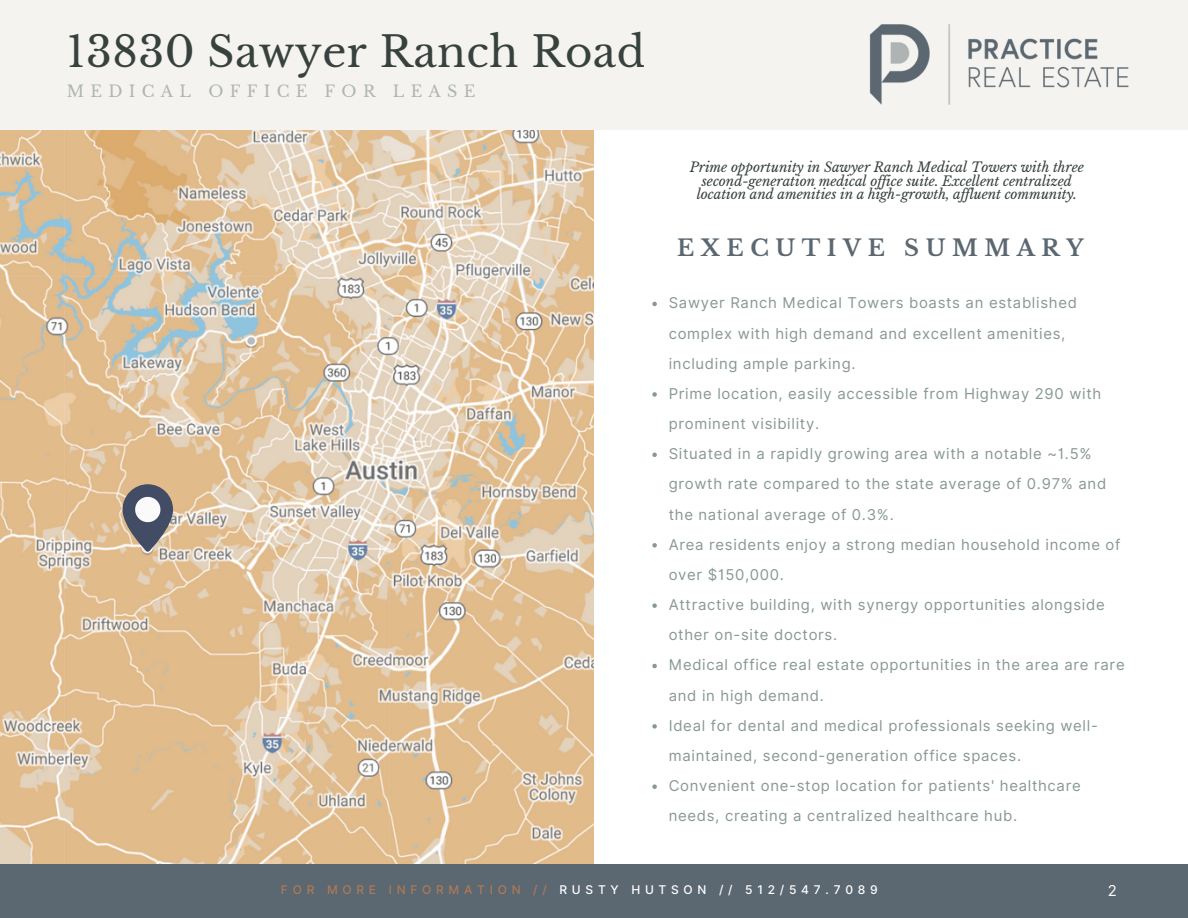
<style>
.page{position:relative;width:1188px;height:918px;background:#fff}
.page>*{position:absolute;margin:0;border:0;box-sizing:border-box;transform-origin:0 0}
.t1{font:42px "Libre Baskerville";letter-spacing:.01em;color:#37423f}
.t2{font:700 22.5px "Libre Baskerville";letter-spacing:.29em;color:#5b6771}
.t3{font:15.9px "Libre Baskerville";letter-spacing:.395em;color:#aeb5b4}
.t4{font:15px "Inter";color:#fff}
.t5{font:14.85px/30.2px "Inter";letter-spacing:.045em;color:#889893}
.t6{font:italic 13.5px/13.5px "Libre Baskerville";letter-spacing:-.005em;color:#37423f;text-align:center}
.t7{font:500 12px "Inter";letter-spacing:.395em;color:#fff}
.s1{color:#ae7a56}
</style>
<div class="page">
<img style="left:0;top:129px;width:594px;height:735px">
<svg style="left:123px;top:484px;width:50px;height:68px;background:#8e8b8d"></svg>
<div style="left:0;top:864px;width:1188px;height:54px;background:#5b6771"></div>
<div style="left:0;top:0;width:1188px;height:129px;background:#f5f3ef"></div>
<img style="left:869px;top:24px;width:260px;height:81px">
<svg style="left:652px;top:302px;width:5px;height:4px"></svg>
<svg style="left:652px;top:392px;width:5px;height:5px"></svg>
<svg style="left:652px;top:453px;width:5px;height:4px"></svg>
<svg style="left:652px;top:543px;width:5px;height:5px"></svg>
<svg style="left:652px;top:603px;width:5px;height:5px"></svg>
<svg style="left:652px;top:664px;width:5px;height:4px"></svg>
<svg style="left:652px;top:724px;width:5px;height:5px"></svg>
<svg style="left:652px;top:784px;width:5px;height:5px"></svg>
<p class="t1" style="left:67px;top:26px;width:580px">13830 Sawyer Ranch Road</p>
<p class="t3" style="left:67px;top:82px;width:410px">MEDICAL OFFICE FOR LEASE</p>
<p class="t6" style="left:690px;top:161px;width:396px">Prime opportunity in Sawyer Ranch Medical Towers with three second-generation medical of ice suite. Excellent centralized location and amenities in a high-growth, af luent community.</p>
<p class="t2" style="left:677px;top:235px;width:408px">EXECUTIVE SUMMARY</p>
<h2 class="t5" style="left:669px;top:288px;width:410px">Sawyer Ranch Medical Towers boasts an established complex with high demand and excellent amenities, including ample parking.</h2>
<p class="t5" style="left:669px;top:378px;width:434px">Prime location, easily accessible from Highway 290 with prominent visibility.</p>
<p class="t5" style="left:669px;top:439px;width:439px">Situated in a rapidly growing area with a notable ~1.5% growth rate compared to the state average of 0.97% and the national average of 0.3%.</p>
<p class="t5" style="left:669px;top:529px;width:453px">Area residents enjoy a strong median household income of over $150,000.</p>
<p class="t5" style="left:669px;top:590px;width:437px">Attractive building, with synergy opportunities alongside other on-site doctors.</p>
<p class="t5" style="left:669px;top:650px;width:457px">Medical office real estate opportunities in the area are rare and in high demand.</p>
<p class="t5" style="left:669px;top:710px;width:431px">Ideal for dental and medical professionals seeking well&shy;maintained, second-generation office spaces.</p>
<p class="t5" style="left:669px;top:771px;width:414px">Convenient one-stop location for patients' healthcare needs, creating a centralized healthcare hub.</p>
<h1 class="t7" style="left:281px;top:882px;width:598px"><span class="s1">FOR MORE INFORMATION //</span> RUSTY HUTSON // 512/547.7089</h1>
<p class="t4" style="left:1108px;top:881px;width:11px">2</p>
</div>
